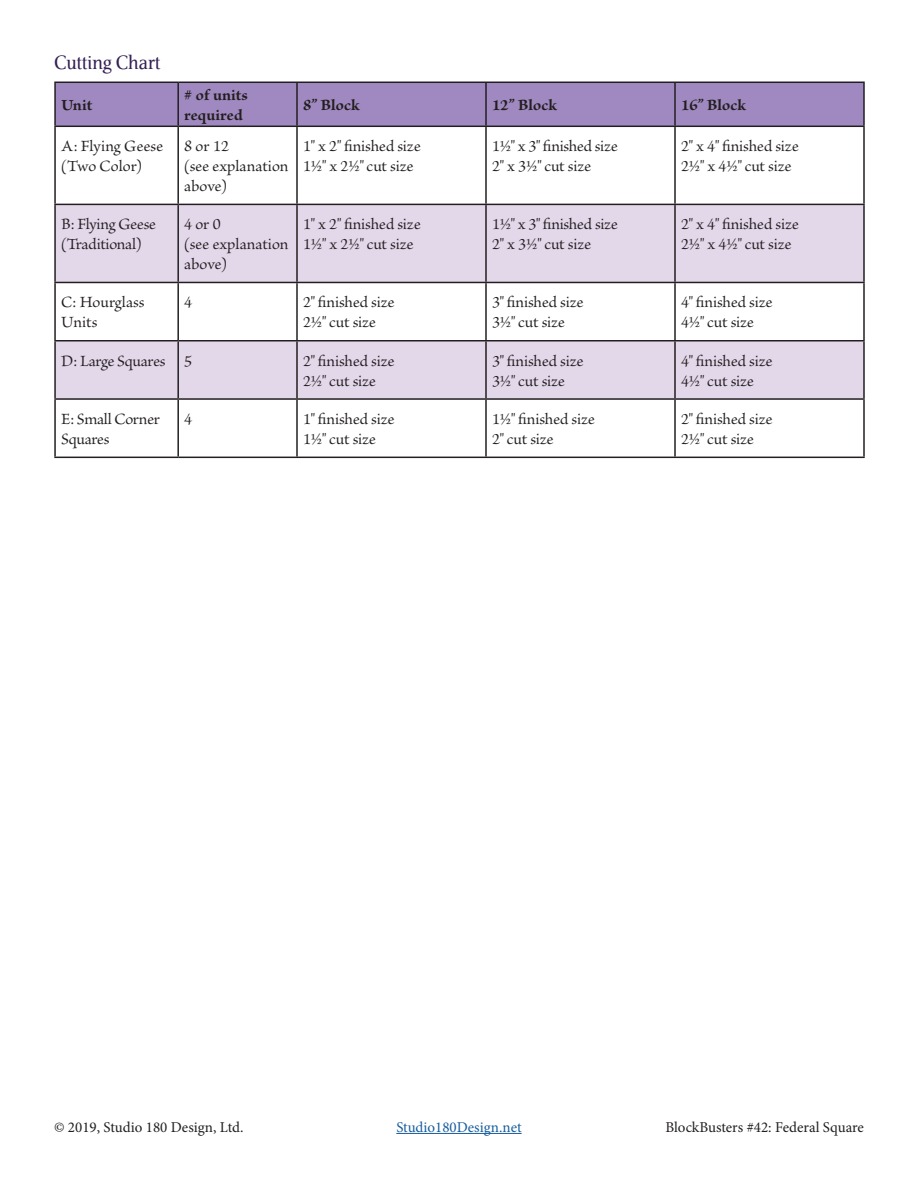
<style>
.page{position:relative;width:918px;height:1188px;background:#fff}
.page>*{position:absolute;margin:0;border:0;box-sizing:border-box;transform-origin:0 0}
.t1{font:19.5px "Veritas AE";color:#342055}
.t2{font:16.5px/19.8px "Brioso Pro";letter-spacing:-.005em;color:#231f20}
.t3{font:700 16.5px/19.8px "Brioso Pro";letter-spacing:.005em;color:#231f20}
.t4{font:15px "Minion Pro";color:#231f20}
.t5{font:15px "Minion Pro";color:#175d9e}
</style>
<div class="page">
<hr style="left:396px;top:1133px;width:126px;height:1px;background:#175d9e">
<div style="left:56px;top:83px;width:807px;height:43px;background:#a089c0"></div>
<svg style="left:56px;top:205px;width:807px;height:193px;fill:#e3d7ea"></svg>
<div style="left:56px;top:341px;width:618px;height:57px;background:#e3d7ea"></div>
<hr style="left:54px;top:204px;width:124px;height:1px;background:#231f20">
<hr style="left:178px;top:204px;width:119px;height:1px;background:#231f20">
<hr style="left:54px;top:282px;width:124px;height:1px;background:#231f20">
<hr style="left:54px;top:283px;width:2px;height:57px;background:#231f20">
<hr style="left:178px;top:282px;width:119px;height:1px;background:#231f20">
<hr style="left:177px;top:283px;width:2px;height:57px;background:#231f20">
<hr style="left:297px;top:282px;width:189px;height:1px;background:#231f20">
<hr style="left:296px;top:283px;width:2px;height:57px;background:#231f20">
<hr style="left:486px;top:282px;width:189px;height:1px;background:#231f20">
<hr style="left:485px;top:283px;width:2px;height:57px;background:#231f20">
<hr style="left:675px;top:282px;width:190px;height:1px;background:#231f20">
<hr style="left:54px;top:340px;width:124px;height:1px;background:#231f20">
<hr style="left:54px;top:341px;width:2px;height:57px;background:#231f20">
<hr style="left:178px;top:340px;width:119px;height:1px;background:#231f20">
<hr style="left:177px;top:341px;width:2px;height:57px;background:#231f20">
<hr style="left:297px;top:340px;width:189px;height:1px;background:#231f20">
<hr style="left:296px;top:341px;width:2px;height:57px;background:#231f20">
<hr style="left:486px;top:340px;width:189px;height:1px;background:#231f20">
<hr style="left:485px;top:341px;width:2px;height:57px;background:#231f20">
<hr style="left:675px;top:340px;width:190px;height:1px;background:#231f20">
<hr style="left:54px;top:398px;width:124px;height:2px;background:#231f20">
<hr style="left:54px;top:400px;width:2px;height:57px;background:#231f20">
<hr style="left:178px;top:398px;width:119px;height:2px;background:#231f20">
<hr style="left:177px;top:400px;width:2px;height:57px;background:#231f20">
<hr style="left:297px;top:398px;width:189px;height:2px;background:#231f20">
<hr style="left:296px;top:400px;width:2px;height:57px;background:#231f20">
<hr style="left:486px;top:398px;width:189px;height:2px;background:#231f20">
<hr style="left:485px;top:400px;width:2px;height:57px;background:#231f20">
<hr style="left:675px;top:398px;width:190px;height:2px;background:#231f20">
<hr style="left:54px;top:457px;width:124px;height:1px;background:#231f20">
<hr style="left:178px;top:457px;width:119px;height:1px;background:#231f20">
<hr style="left:54px;top:82px;width:124px;height:1px;background:#231f20">
<hr style="left:54px;top:83px;width:2px;height:43px;background:#231f20">
<hr style="left:54px;top:126px;width:124px;height:1px;background:#231f20">
<hr style="left:178px;top:82px;width:119px;height:1px;background:#231f20">
<hr style="left:177px;top:83px;width:2px;height:43px;background:#231f20">
<hr style="left:178px;top:126px;width:119px;height:1px;background:#231f20">
<hr style="left:297px;top:82px;width:189px;height:1px;background:#231f20">
<hr style="left:296px;top:83px;width:2px;height:43px;background:#231f20">
<hr style="left:297px;top:126px;width:189px;height:1px;background:#231f20">
<hr style="left:486px;top:82px;width:189px;height:1px;background:#231f20">
<hr style="left:485px;top:83px;width:2px;height:43px;background:#231f20">
<hr style="left:486px;top:126px;width:189px;height:1px;background:#231f20">
<hr style="left:675px;top:82px;width:190px;height:1px;background:#231f20">
<hr style="left:674px;top:83px;width:2px;height:43px;background:#231f20">
<hr style="left:863px;top:83px;width:2px;height:43px;background:#231f20">
<hr style="left:675px;top:126px;width:190px;height:1px;background:#231f20">
<hr style="left:54px;top:127px;width:2px;height:77px;background:#231f20">
<hr style="left:54px;top:205px;width:2px;height:77px;background:#231f20">
<hr style="left:297px;top:204px;width:189px;height:1px;background:#231f20">
<hr style="left:297px;top:457px;width:189px;height:1px;background:#231f20">
<hr style="left:486px;top:204px;width:189px;height:1px;background:#231f20">
<hr style="left:486px;top:457px;width:189px;height:1px;background:#231f20">
<hr style="left:675px;top:457px;width:190px;height:1px;background:#231f20">
<hr style="left:675px;top:204px;width:190px;height:1px;background:#231f20">
<hr style="left:177px;top:127px;width:2px;height:77px;background:#231f20">
<hr style="left:177px;top:205px;width:2px;height:77px;background:#231f20">
<hr style="left:296px;top:127px;width:2px;height:77px;background:#231f20">
<hr style="left:296px;top:205px;width:2px;height:77px;background:#231f20">
<hr style="left:485px;top:127px;width:2px;height:77px;background:#231f20">
<hr style="left:485px;top:205px;width:2px;height:77px;background:#231f20">
<hr style="left:674px;top:127px;width:2px;height:77px;background:#231f20">
<hr style="left:674px;top:205px;width:2px;height:77px;background:#231f20">
<hr style="left:674px;top:283px;width:2px;height:57px;background:#231f20">
<hr style="left:674px;top:341px;width:2px;height:57px;background:#231f20">
<hr style="left:674px;top:400px;width:2px;height:57px;background:#231f20">
<hr style="left:863px;top:127px;width:2px;height:77px;background:#231f20">
<hr style="left:863px;top:205px;width:2px;height:77px;background:#231f20">
<hr style="left:863px;top:283px;width:2px;height:57px;background:#231f20">
<hr style="left:863px;top:341px;width:2px;height:57px;background:#231f20">
<hr style="left:863px;top:400px;width:2px;height:57px;background:#231f20">
<p class="t1" style="left:54px;top:51px;width:108px">Cutting Chart</p>
<p class="t3" style="left:61px;top:96px;width:33px">Unit</p>
<p class="t3" style="left:184px;top:86px;width:65px"># of units required</p>
<p class="t3" style="left:303px;top:96px;width:58px">8” Block</p>
<p class="t3" style="left:492px;top:96px;width:66px">12” Block</p>
<p class="t3" style="left:681px;top:96px;width:66px">16” Block</p>
<p class="t2" style="left:61px;top:137px;width:104px">A: Flying Geese (Two Color)</p>
<p class="t2" style="left:184px;top:137px;width:106px">8 or 12<br>(see explanation above)</p>
<p class="t2" style="left:303px;top:137px;width:119px">1" x 2" finished size<br>1½" x 2½" cut size</p>
<p class="t2" style="left:492px;top:137px;width:127px">1½" x 3" finished size<br>2" x 3½" cut size</p>
<p class="t2" style="left:681px;top:137px;width:119px">2" x 4" finished size<br>2½" x 4½" cut size</p>
<p class="t2" style="left:61px;top:215px;width:96px">B: Flying Geese (Traditional)</p>
<p class="t2" style="left:184px;top:215px;width:106px">4 or 0<br>(see explanation above)</p>
<p class="t2" style="left:303px;top:215px;width:119px">1" x 2" finished size<br>1½" x 2½" cut size</p>
<p class="t2" style="left:492px;top:215px;width:127px">1½" x 3" finished size<br>2" x 3½" cut size</p>
<p class="t2" style="left:681px;top:215px;width:119px">2" x 4" finished size<br>2½" x 4½" cut size</p>
<p class="t2" style="left:61px;top:293px;width:85px">C: Hourglass<br>Units</p>
<p class="t2" style="left:184px;top:293px;width:9px">4</p>
<p class="t2" style="left:303px;top:293px;width:93px">2" finished size<br>2½" cut size</p>
<p class="t2" style="left:492px;top:293px;width:93px">3" finished size<br>3½" cut size</p>
<p class="t2" style="left:681px;top:293px;width:93px">4" finished size<br>4½" cut size</p>
<p class="t2" style="left:61px;top:352px;width:133px">D: Large Squares 5</p>
<p class="t2" style="left:303px;top:352px;width:93px">2" finished size<br>2½" cut size</p>
<p class="t2" style="left:492px;top:352px;width:93px">3" finished size<br>3½" cut size</p>
<p class="t2" style="left:681px;top:352px;width:93px">4" finished size<br>4½" cut size</p>
<p class="t2" style="left:61px;top:410px;width:100px">E: Small Corner<br>Squares</p>
<p class="t2" style="left:184px;top:410px;width:9px">4</p>
<p class="t2" style="left:303px;top:410px;width:93px">1" finished size<br>1½" cut size</p>
<p class="t2" style="left:492px;top:410px;width:104px">1½" finished size<br>2" cut size</p>
<p class="t2" style="left:681px;top:410px;width:93px">2" finished size<br>2½" cut size</p>
<p class="t4" style="left:54px;top:1117px;width:191px">© 2019, Studio 180 Design, Ltd.</p>
<p class="t5" style="left:396px;top:1117px;width:127px">Studio180Design.net</p>
<p class="t4" style="left:665px;top:1117px;width:200px">BlockBusters #42: Federal Square</p>
</div>
